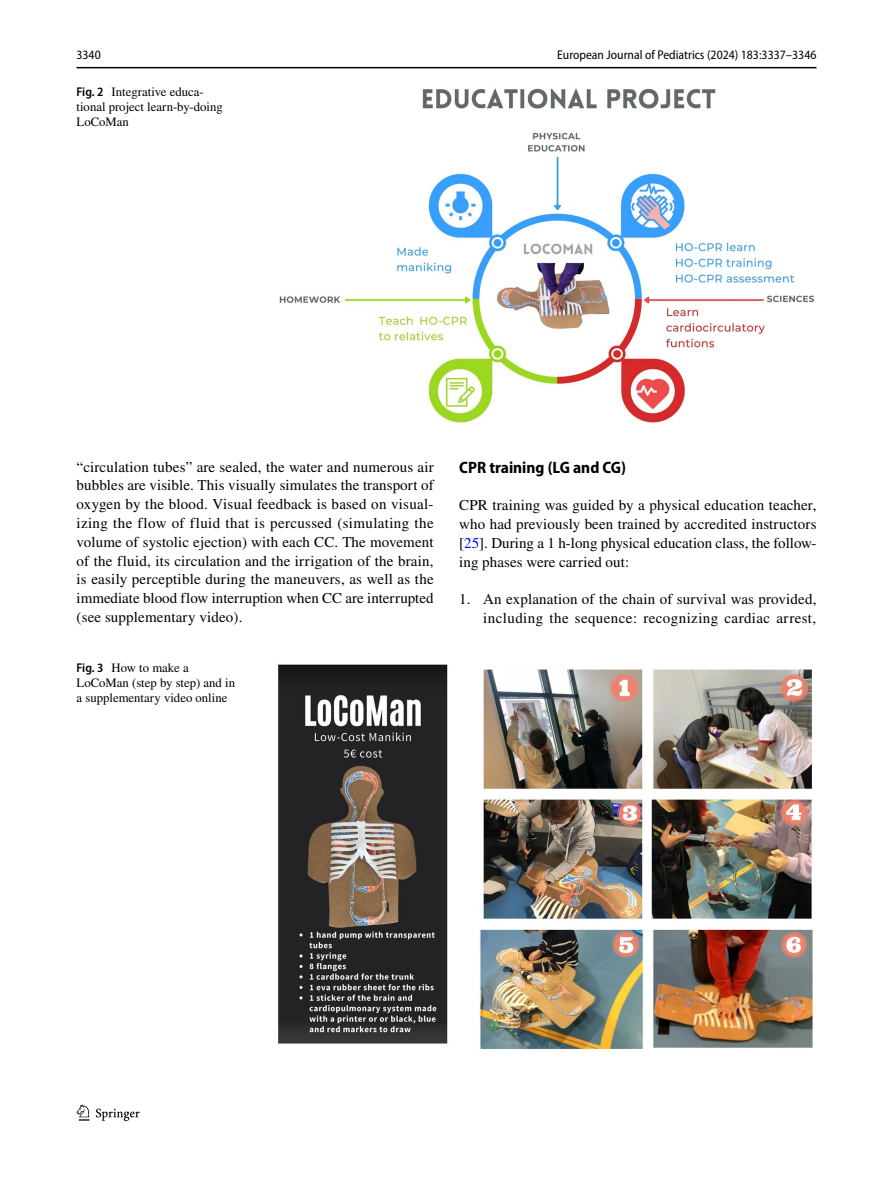
<style>
.page{position:relative;width:893px;height:1187px;background:#fff}
.page>*{position:absolute;margin:0;border:0;box-sizing:border-box;transform-origin:0 0}
.t1{font:700 semi-condensed 16.5px "Myriad Pro";color:#000}
.t2{font:15px/18.8px "STIX";letter-spacing:.01em;color:#000;text-align:justify}
.t3{font:12.75px/15px "STIX";color:#000}
.t4{font:semi-condensed 12.75px "Myriad Pro";color:#000}
.s1{font-family:"Myriad Pro";font-weight:600;font-stretch:semi-condensed}
.s2{color:#00f}
</style>
<div class="page">
<hr style="left:77px;top:67px;width:739px;height:1px;background:#000">
<svg style="left:77px;top:1104px;width:12px;height:16px"></svg>
<svg style="left:96px;top:1108px;width:44px;height:12px"></svg>
<img style="left:279px;top:88px;width:536px;height:335px">
<img style="left:278px;top:664px;width:535px;height:386px">
<p class="t4" style="left:77px;top:48px;width:26px">3340</p>
<p class="t4" style="left:557px;top:48px;width:261px">European Journal of Pediatrics (2024) 183:3337–3346</p>
<p class="t3" style="left:77px;top:85px;width:148px"><span class="s1">Fig. 2</span> Integrative educa&shy;tional project learn-by-doing<br>LoCoMan</p>
<p class="t2" style="left:77px;top:458px;width:359px">“circulation tubes” are sealed, the water and numerous air bubbles are visible. This visually simulates the transport of oxygen by the blood. Visual feedback is based on visual&shy;izing the flow of fluid that is percussed (simulating the volume of systolic ejection) with each CC. The movement of the fluid, its circulation and the irrigation of the brain, is easily perceptible during the maneuvers, as well as the immediate blood flow interruption when CC are interrupted (see supplementary video).</p>
<p class="t1" style="left:459px;top:458px;width:168px">CPR training (LG and CG)</p>
<p class="t2" style="left:459px;top:497px;width:359px">CPR training was guided by a physical education teacher, who had previously been trained by accredited instructors [<span class="s2">25</span>]. During a 1 h-long physical education class, the follow&shy;ing phases were carried out:</p>
<p class="t2" style="left:459px;top:590px;width:359px;text-align:right">1. An explanation of the chain of survival was provided, including the sequence: recognizing cardiac arrest,</p>
<p class="t3" style="left:77px;top:661px;width:160px"><span class="s1">Fig. 3</span> How to make a<br>LoCoMan (step by step) and in a supplementary video online</p>
</div>
